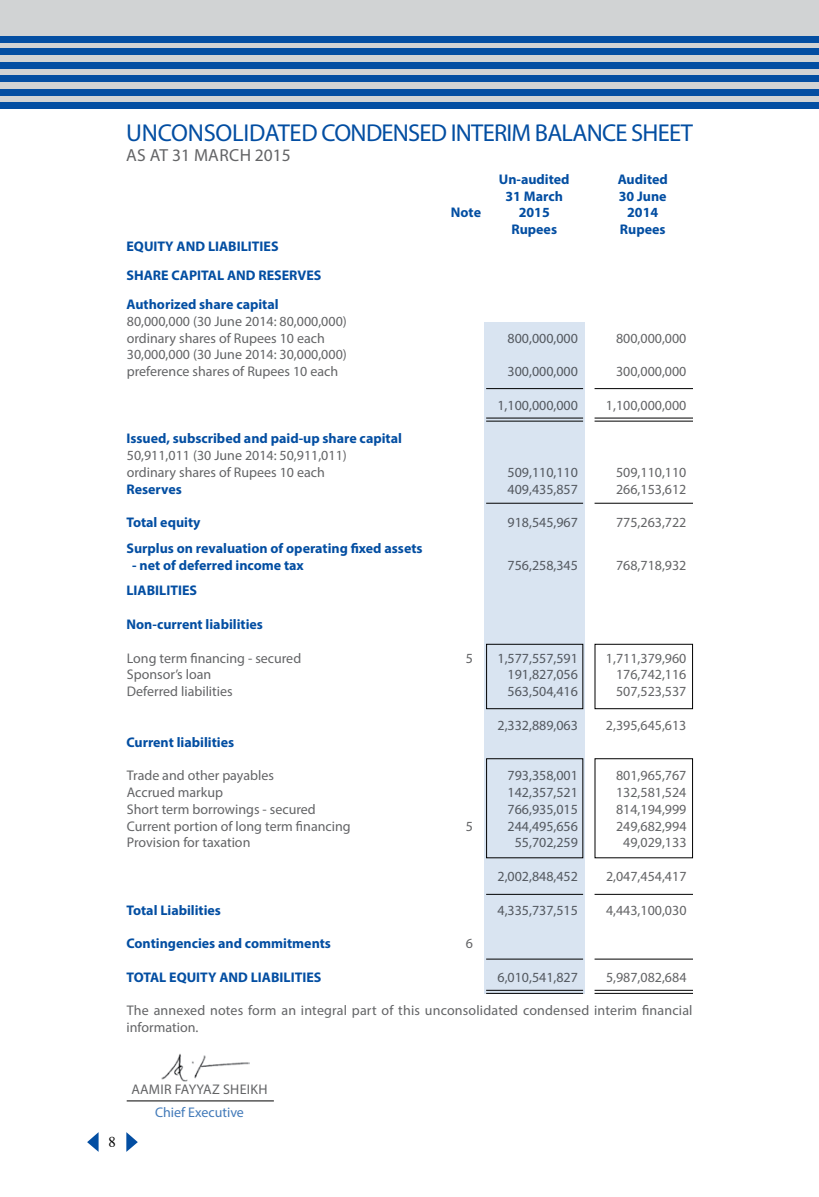
<style>
.page{position:relative;width:819px;height:1197px;background:#fff}
.page>*{position:absolute;margin:0;border:0;box-sizing:border-box;transform-origin:0 0}
.t1{font:24.5px "Myriad Pro";letter-spacing:-.03em;color:#034ea2}
.t2{font:17.5px "Myriad Pro";color:#636466}
.t3{font:14.88px "Times";color:#000}
.t4{font:14px/16.8px "Myriad Pro";color:#636466}
.t5{font:700 14px/29.1px "Myriad Pro";color:#034ea2}
.t6{font:14px "Myriad Pro";letter-spacing:.02em;color:#636466}
.t7{font:14px "Myriad Pro";color:#427ab9}
</style>
<div class="page">
<div style="left:0;top:0;width:819px;height:109px;background:#d1d3d4"></div>
<div style="left:0;top:36px;width:819px;height:6px;background:#034ea2"></div>
<div style="left:0;top:49px;width:819px;height:6px;background:#034ea2"></div>
<div style="left:0;top:62px;width:819px;height:7px;background:#034ea2"></div>
<div style="left:0;top:75px;width:819px;height:7px;background:#034ea2"></div>
<div style="left:0;top:89px;width:819px;height:7px;background:#034ea2"></div>
<div style="left:0;top:102px;width:819px;height:7px;background:#034ea2"></div>
<svg style="left:126px;top:1132px;width:12px;height:20px"></svg>
<svg style="left:87px;top:1132px;width:12px;height:20px"></svg>
<div style="left:484px;top:322px;width:101px;height:671px;background:#d9e4f1"></div>
<hr style="left:595px;top:959px;width:98px;height:1px;background:#000">
<hr style="left:486px;top:959px;width:97px;height:1px;background:#000">
<hr style="left:595px;top:894px;width:98px;height:1px;background:#000">
<hr style="left:486px;top:894px;width:97px;height:1px;background:#000">
<hr style="left:595px;top:388px;width:98px;height:1px;background:#000">
<hr style="left:486px;top:388px;width:97px;height:1px;background:#000">
<hr style="left:595px;top:503px;width:98px;height:1px;background:#000">
<hr style="left:486px;top:503px;width:97px;height:1px;background:#000">
<hr style="left:595px;top:990px;width:98px;height:1px;background:#000">
<hr style="left:486px;top:990px;width:97px;height:1px;background:#000">
<hr style="left:595px;top:993px;width:98px;height:1px;background:#000">
<hr style="left:486px;top:993px;width:97px;height:1px;background:#000">
<hr style="left:595px;top:418px;width:98px;height:1px;background:#000">
<hr style="left:486px;top:418px;width:97px;height:1px;background:#000">
<hr style="left:595px;top:421px;width:98px;height:1px;background:#000">
<hr style="left:486px;top:421px;width:97px;height:1px;background:#000">
<div style="left:595px;top:644px;width:98px;height:65px;border:1px solid #000"></div>
<div style="left:486px;top:644px;width:97px;height:65px;border:1px solid #000"></div>
<div style="left:595px;top:758px;width:98px;height:100px;border:1px solid #000"></div>
<div style="left:486px;top:758px;width:97px;height:100px;border:1px solid #000"></div>
<hr style="left:127px;top:1101px;width:147px;height:1px;background:#000">
<img style="left:161px;top:1053px;width:89px;height:28px">
<h1 class="t1" style="left:126px;top:117px;width:568px">UNCONSOLIDATED CONDENSED INTERIM BALANCE SHEET</h1>
<p class="t2" style="left:126px;top:144px;width:19px">Asat</p>
<p class="t2" style="left:172px;top:144px;width:46px">31 March</p>
<p class="t2" style="left:255px;top:144px;width:37px">2015</p>
<p class="t5" style="left:466px;top:164px;width:15px">U</p>
<p class="t5" style="left:508px;top:164px;width:91px">n-audited A</p>
<p class="t5" style="left:627px;top:164px;width:43px">udited</p>
<p class="t5" style="left:506px;top:181px;width:59px">31 March</p>
<p class="t5" style="left:619px;top:181px;width:49px">30 June</p>
<p class="t5" style="left:126px;top:231px;width:26px">EQUITY</p>
<p class="t5" style="left:177px;top:231px;width:11px">AND</p>
<p class="t5" style="left:208px;top:231px;width:47px">LIABILITIES</p>
<p class="t5" style="left:126px;top:260px;width:27px">SHARE</p>
<p class="t5" style="left:171px;top:260px;width:9px">CAPITA</p>
<p class="t5" style="left:217px;top:260px;width:21px">L AND</p>
<p class="t5" style="left:126px;top:260px;width:154px;text-indent:132px">RESERVES<br>Authorized share capital</p>
<p class="t4" style="left:127px;top:313px;width:221px">80,000,000 (30 June 2014: 80,000,000) ordinary shares of Rupees 10 each</p>
<p class="t4" style="left:127px;top:346px;width:221px">30,000,000 (30 June 2014: 30,000,000) preference shares of Rupees 10 each</p>
<p class="t5" style="left:126px;top:424px;width:277px">Issued, subscribed and paid-up share capital</p>
<p class="t4" style="left:127px;top:447px;width:221px">50,911,011 (30 June 2014: 50,911,011) ordinary shares of Rupees 10 each</p>
<p class="t5" style="left:451px;top:198px;width:32px">N ote</p>
<p class="t5" style="left:519px;top:198px;width:33px">2015</p>
<p class="t5" style="left:627px;top:198px;width:33px">2014</p>
<p class="t5" style="left:466px;top:214px;width:19px">R</p>
<p class="t5" style="left:520px;top:214px;width:74px">upees R</p>
<p class="t5" style="left:628px;top:214px;width:39px">upees</p>
<p class="t4" style="left:508px;top:329px;width:72px">800,000,000</p>
<p class="t4" style="left:616px;top:329px;width:72px">800,000,000</p>
<p class="t4" style="left:508px;top:363px;width:72px">300,000,000</p>
<p class="t4" style="left:616px;top:363px;width:72px">300,000,000</p>
<p class="t4" style="left:497px;top:397px;width:82px">1,100,000,000</p>
<p class="t4" style="left:606px;top:397px;width:82px">1,100,000,000</p>
<p class="t4" style="left:508px;top:464px;width:72px">509,110,110</p>
<p class="t4" style="left:616px;top:464px;width:72px">509,110,110</p>
<p class="t5" style="left:126px;top:474px;width:57px">Reserves</p>
<p class="t4" style="left:508px;top:481px;width:72px">409,435,857</p>
<p class="t4" style="left:616px;top:481px;width:72px">266,153,612</p>
<p class="t5" style="left:126px;top:508px;width:76px">Total equity</p>
<p class="t4" style="left:508px;top:514px;width:72px">918,545,967</p>
<p class="t4" style="left:616px;top:514px;width:72px">775,263,722</p>
<p class="t5" style="left:126px;top:533px;width:298px">Surplus on revaluation of operating fixed assets</p>
<p class="t5" style="left:132px;top:550px;width:173px">- net of deferred income tax</p>
<p class="t4" style="left:508px;top:556px;width:72px">756,258,345</p>
<p class="t4" style="left:616px;top:556px;width:72px">768,718,932</p>
<p class="t5" style="left:126px;top:576px;width:47px">LIABILITIES</p>
<p class="t5" style="left:126px;top:609px;width:138px">Non-current liabilities</p>
<p class="t4" style="left:127px;top:649px;width:176px">Long term financing - secured</p>
<p class="t4" style="left:466px;top:649px;width:9px">5</p>
<p class="t4" style="left:497px;top:649px;width:82px">1,577,557,591</p>
<p class="t4" style="left:606px;top:649px;width:82px">1,711,379,960</p>
<p class="t4" style="left:127px;top:666px;width:86px">Sponsor’s loan</p>
<p class="t4" style="left:508px;top:666px;width:72px">191,827,056</p>
<p class="t4" style="left:616px;top:666px;width:72px">176,742,116</p>
<p class="t4" style="left:127px;top:683px;width:107px">Deferred liabilities</p>
<p class="t4" style="left:508px;top:683px;width:72px">563,504,416</p>
<p class="t4" style="left:616px;top:683px;width:72px">507,523,537</p>
<p class="t4" style="left:497px;top:716px;width:82px">2,332,889,063</p>
<p class="t4" style="left:606px;top:716px;width:82px">2,395,645,613</p>
<p class="t5" style="left:127px;top:727px;width:109px">Current liabilities</p>
<p class="t4" style="left:127px;top:767px;width:149px">Trade and other payables</p>
<p class="t4" style="left:508px;top:767px;width:72px">793,358,001</p>
<p class="t4" style="left:616px;top:767px;width:72px">801,965,767</p>
<p class="t4" style="left:127px;top:784px;width:98px">Accrued markup</p>
<p class="t4" style="left:508px;top:784px;width:72px">142,357,521</p>
<p class="t4" style="left:616px;top:784px;width:72px">132,581,524</p>
<p class="t4" style="left:127px;top:800px;width:190px">Short term borrowings - secured</p>
<p class="t4" style="left:508px;top:800px;width:72px">766,935,015</p>
<p class="t4" style="left:616px;top:800px;width:72px">814,194,999</p>
<p class="t4" style="left:127px;top:817px;width:225px">Current portion of long term financing</p>
<p class="t4" style="left:466px;top:817px;width:9px">5</p>
<p class="t4" style="left:508px;top:817px;width:72px">244,495,656</p>
<p class="t4" style="left:616px;top:817px;width:72px">249,682,994</p>
<p class="t4" style="left:127px;top:834px;width:125px">Provision for taxation</p>
<p class="t4" style="left:515px;top:834px;width:65px">55,702,259</p>
<p class="t4" style="left:623px;top:834px;width:65px">49,029,133</p>
<p class="t4" style="left:498px;top:868px;width:82px">2,002,848,452</p>
<p class="t4" style="left:606px;top:868px;width:82px">2,047,454,417</p>
<p class="t5" style="left:127px;top:895px;width:96px">Total Liabilities</p>
<p class="t4" style="left:498px;top:901px;width:82px">4,335,737,515</p>
<p class="t4" style="left:606px;top:901px;width:82px">4,443,100,030</p>
<p class="t5" style="left:127px;top:928px;width:206px">Contingencies and commitments</p>
<p class="t4" style="left:466px;top:935px;width:9px">6</p>
<p class="t5" style="left:127px;top:962px;width:10px">TOTA</p>
<p class="t5" style="left:159px;top:962px;width:36px">L EQUITY</p>
<p class="t5" style="left:219px;top:962px;width:11px">AND</p>
<p class="t5" style="left:251px;top:962px;width:47px">LIABILITIES</p>
<p class="t4" style="left:498px;top:968px;width:82px">6,010,541,827</p>
<p class="t4" style="left:606px;top:968px;width:82px">5,987,082,684</p>
<p class="t4" style="left:127px;top:1002px;width:568px">The annexed notes form an integral part of this unconsolidated condensed interim financial information.</p>
<p class="t3" style="left:109px;top:1129px;width:9px">8</p>
<p class="t6" style="left:131px;top:1080px;width:138px">AAMIR FAYYAZ SHEIKH</p>
<p class="t7" style="left:155px;top:1103px;width:90px">Chief Executive</p>
</div>
